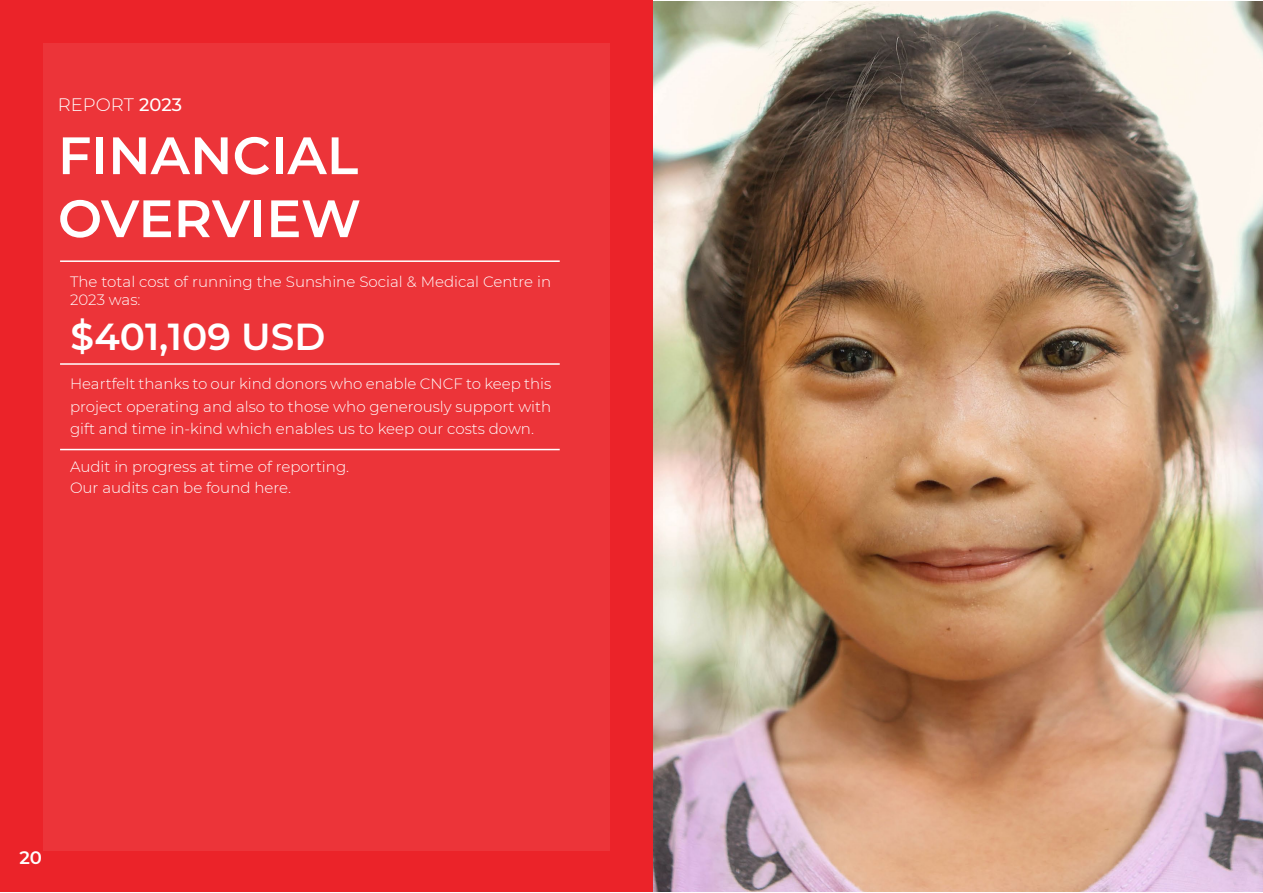
<style>
.page{position:relative;width:1263px;height:893px;background:#fff}
.page>*{position:absolute;margin:0;border:0;box-sizing:border-box;transform-origin:0 0}
.t1{font:600 52.5px/63px "Montserrat";color:#fff}
.t2{font:600 37.5px "Montserrat";color:#fff}
.t3{font:300 18px "Montserrat";color:#fff}
.t4{font:600 18px "Montserrat";color:#fff}
.t5{font:300 15px/22.5px "Montserrat";color:#fff}
.s1{font-weight:500}
</style>
<div class="page">
<img style="left:653px;top:1px;width:610px;height:891px">
<div style="left:0;top:0;width:653px;height:892px;background:#eb2329"></div>
<div style="left:43px;top:43px;width:566px;height:807px;background:#ec3439"></div>
<hr style="left:60px;top:260px;width:500px;height:2px;background:#fff">
<hr style="left:60px;top:363px;width:500px;height:2px;background:#fff">
<hr style="left:60px;top:449px;width:500px;height:1px;background:#fff">
<p class="t3" style="left:58px;top:92px;width:126px">REPORT <span class="s1">2023</span></p>
<h1 class="t1" style="left:58px;top:122px;width:305px">FINANCIAL<br>OVERVIEW</h1>
<p class="t5" style="left:70px;top:272px;width:483px;line-height:18px">The total cost of running the Sunshine Social &amp; Medical Centre in<br>2023 was:</p>
<h2 class="t2" style="left:71px;top:310px;width:256px">$401,109 USD</h2>
<p class="t5" style="left:70px;top:372px;width:483px;text-align:justify">Heartfelt thanks to our kind donors who enable CNCF to keep this project operating and also to those who generously support with gift and time in-kind which enables us to keep our costs down.</p>
<p class="t5" style="left:70px;top:456px;width:281px;line-height:21px">Audit in progress at time of reporting.<br>Our audits can be found here.</p>
<p class="t4" style="left:19px;top:844px;width:24px">20</p>
</div>
